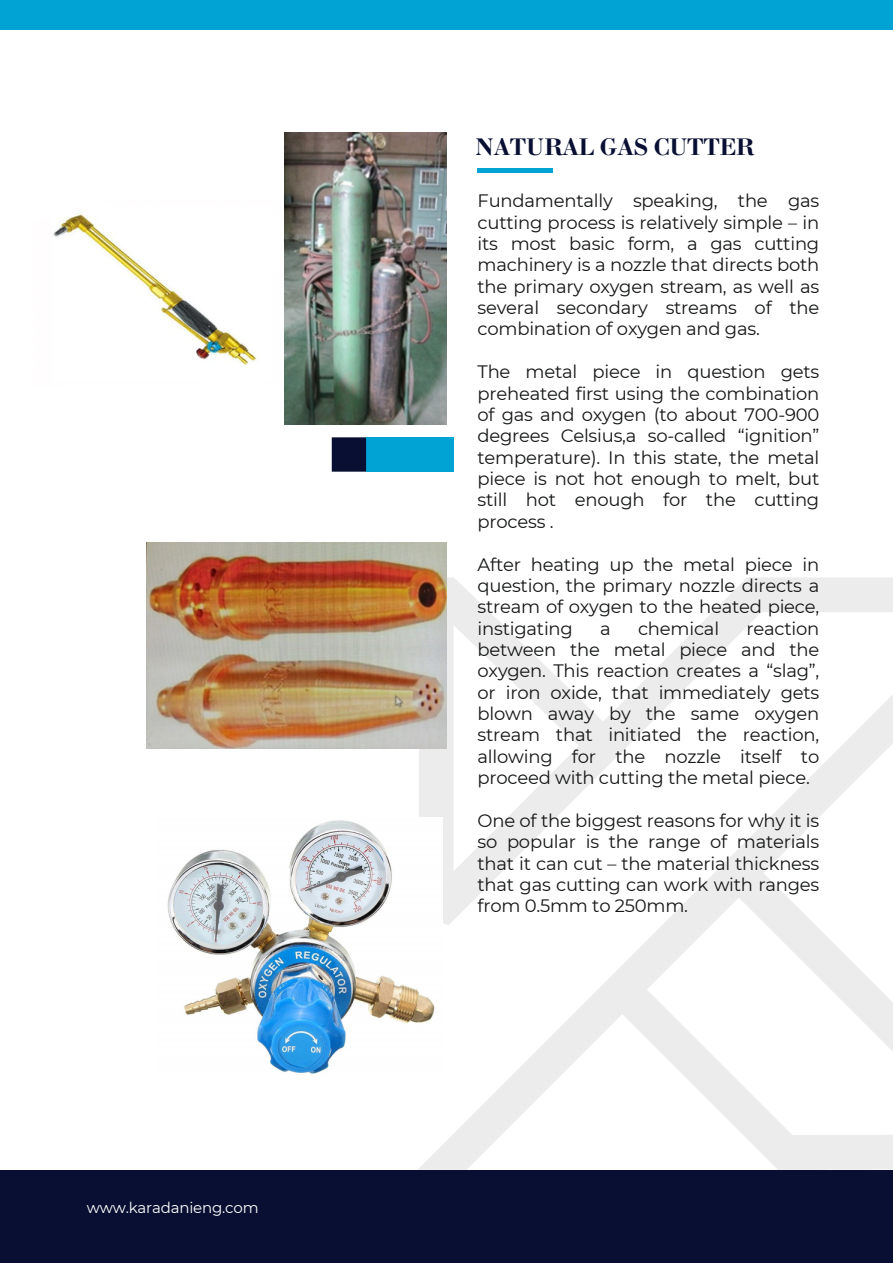
<style>
.page{position:relative;width:893px;height:1264px;background:#fff}
.page>*{position:absolute;margin:0;border:0;box-sizing:border-box;transform-origin:0 0}
.t1{font:700 25.2px "Bodoni";letter-spacing:-.015em;color:#080f32}
.t2{font:18px/21.3px "Montserrat";letter-spacing:-.01em;color:#151616;text-align:justify}
.t3{font:15px "Montserrat";letter-spacing:-.01em;color:#fff}
</style>
<div class="page">
<svg style="left:417px;top:577px;width:475px;height:592px"></svg>
<svg style="left:620px;top:987px;width:272px;height:182px"></svg>
<div style="left:0;top:0;width:892px;height:30px;background:#00a3d4"></div>
<div style="left:0;top:1169px;width:892px;height:93px;background:#080f32"></div>
<div style="left:366px;top:437px;width:87px;height:34px;background:#00a3d4"></div>
<div style="left:332px;top:437px;width:34px;height:34px;background:#080f32"></div>
<div style="left:477px;top:168px;width:76px;height:5px;background:#00a3d4"></div>
<img style="left:53px;top:213px;width:203px;height:152px">
<img style="left:167px;top:817px;width:275px;height:263px">
<img style="left:284px;top:132px;width:162px;height:293px">
<img style="left:147px;top:543px;width:299px;height:205px">
<p class="t3" style="left:87px;top:1198px;width:173px">www.karadanieng.com</p>
<p class="t1" style="left:475px;top:131px;width:281px">NATURAL GAS CUTTER</p>
<p class="t2" style="left:477px;top:190px;width:343px">Fundamentally speaking, the gas cutting process is relatively simple – in its most basic form, a gas cutting machinery is a nozzle that directs both the primary oxygen stream, as well as several secondary streams of the combination of oxygen and gas.</p>
<p class="t2" style="left:477px;top:361px;width:343px">The metal piece in question gets preheated first using the combination of gas and oxygen (to about 700-900 degrees Celsius,a so-called “ignition” temperature). In this state, the metal piece is not hot enough to melt, but still hot enough for the cutting process .</p>
<p class="t2" style="left:477px;top:553px;width:343px">After heating up the metal piece in question, the primary nozzle directs a stream of oxygen to the heated piece, instigating</p>
<p class="t2" style="left:477px;top:617px;width:343px;text-indent:269px">reaction between the metal piece and the oxygen. This reaction creates a “slag”, or iron oxide, that immediately gets blown away by the same oxygen stream that initiated the reaction, allowing for the nozzle itself to proceed with cutting the metal piece.</p>
<p class="t2" style="left:477px;top:809px;width:343px">One of the biggest reasons for why it is so popular is the range of materials that it can cut – the material thickness that gas cutting can work with ranges from 0.5mm to 250mm.</p>
<p class="t2" style="left:600px;top:617px;width:12px">a</p>
<p class="t2" style="left:638px;top:617px;width:83px">chemical</p>
</div>
